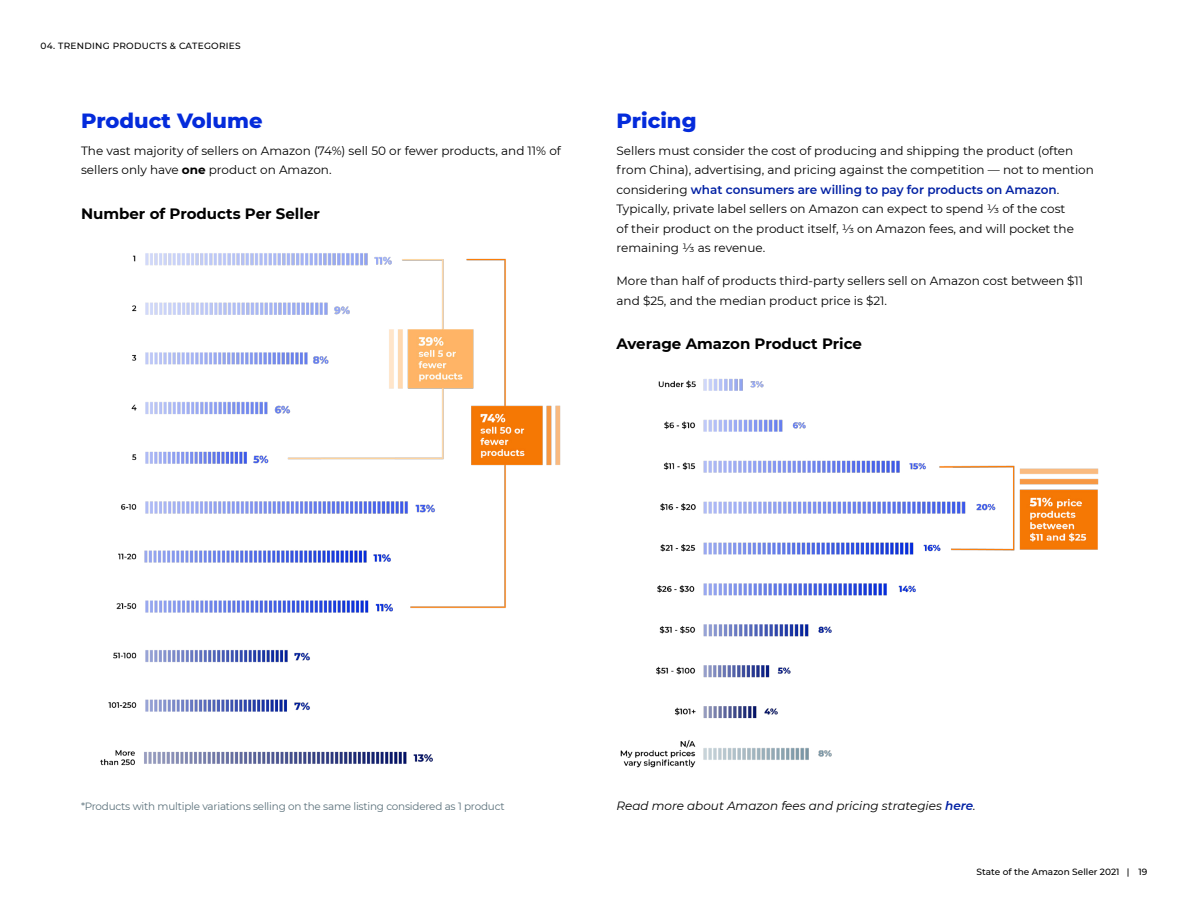
<style>
.page{position:relative;width:1188px;height:918px;background:#fff}
.page>*{position:absolute;margin:0;border:0;box-sizing:border-box;transform-origin:0 0}
.t1{font:800 21px "Montserrat";color:#042bdb}
.t2{font:700 15px "Montserrat";color:#000}
.t3{font:12px/19.5px "Montserrat";color:#000}
.t4{font:italic 12px "Montserrat";color:#000}
.t5{font:10.5px "Montserrat";letter-spacing:-.02em;color:#5b717b}
.t6{font:500 9px "Montserrat";letter-spacing:.015em;color:#000}
.s1{font-weight:700}
.s2{font-weight:600;color:#0221a4}
</style>
<div class="page">
<img style="left:100px;top:253px;width:461px;height:513px">
<img style="left:620px;top:378px;width:479px;height:390px">
<p class="t6" style="left:40px;top:40px;width:202px">04. TRENDING PRODUCTS &amp; CATEGORIES</p>
<h1 class="t1" style="left:81px;top:105px;width:183px">Product Volume</h1>
<h1 class="t1" style="left:616px;top:105px;width:82px">Pricing</h1>
<p class="t3" style="left:81px;top:140px;width:482px">The vast majority of sellers on Amazon (74%) sell 50 or fewer products, and 11% of sellers only have <span class="s1">one</span> product on Amazon.</p>
<p class="t3" style="left:616px;top:140px;width:479px">Sellers must consider the cost of producing and shipping the product (often from China), advertising, and pricing against the competition — not to mention considering <span class="s2">what consumers are willing to pay for products on Amazon</span>.<br>Typically, private label sellers on Amazon can expect to spend ⅓ of the cost<br>of their product on the product itself, ⅓ on Amazon fees, and will pocket the remaining ⅓ as revenue.</p>
<p class="t3" style="left:616px;top:271px;width:468px">More than half of products third-party sellers sell on Amazon cost between $11 and $25, and the median product price is $21.</p>
<p class="t2" style="left:81px;top:203px;width:240px">Number of Products Per Seller</p>
<p class="t2" style="left:616px;top:333px;width:247px">Average Amazon Product Price</p>
<p class="t5" style="left:81px;top:799px;width:425px">*Products with multiple variations selling on the same listing considered as 1 product</p>
<p class="t4" style="left:616px;top:797px;width:361px">Read more about Amazon fees and pricing strategies <span class="s2">here</span>.</p>
<p class="t6" style="left:977px;top:865px;width:172px">State of the Amazon Seller 2021 | 19</p>
</div>
